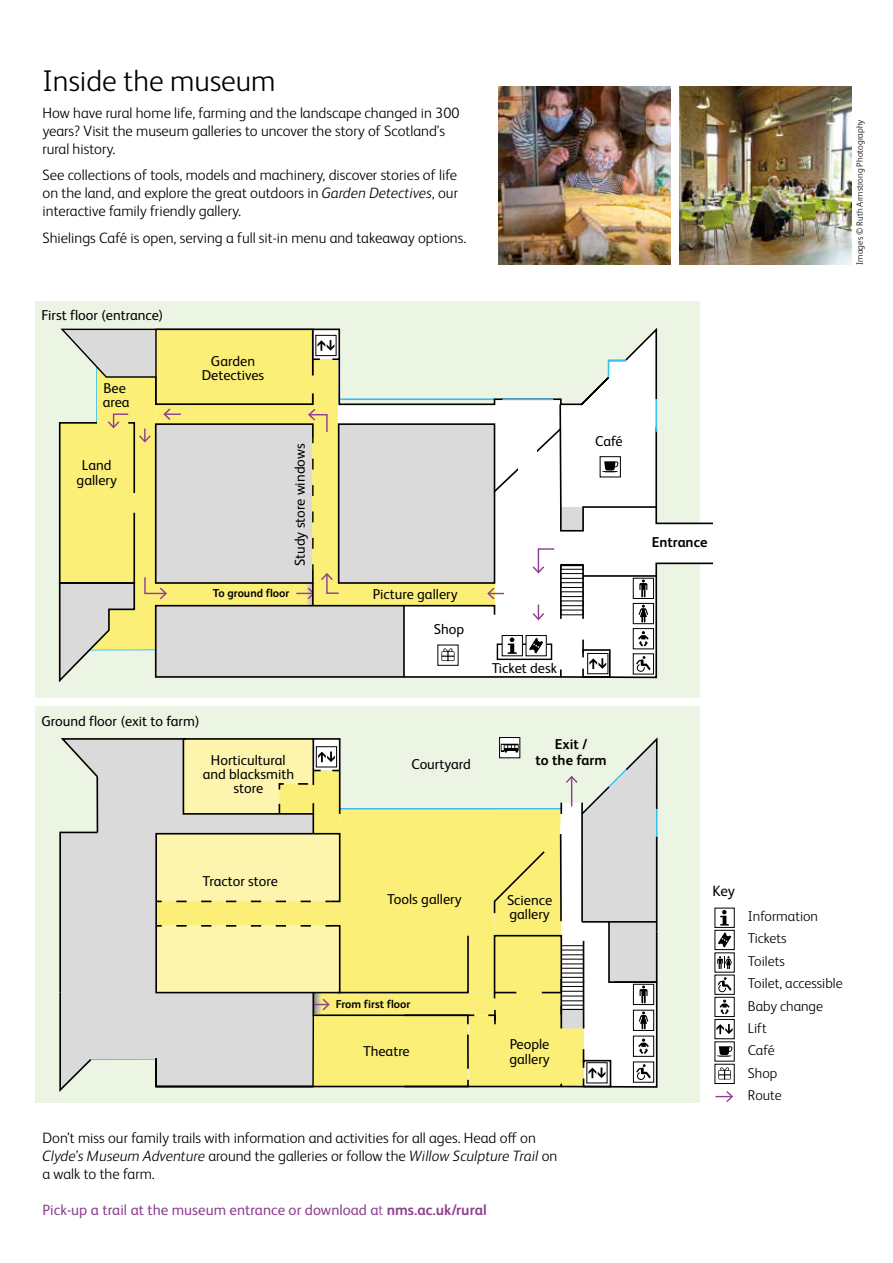
<style>
.page{position:relative;width:893px;height:1263px;background:#fff}
.page>*{position:absolute;margin:0;border:0;box-sizing:border-box;transform-origin:0 0}
.t1{font:300 30px "FS Albert Pro";color:#000}
.t2{font:300 15px/18px "FS Albert Pro";color:#000}
.t3{font:15px "FS Albert Pro";color:#8e4091}
.t4{font:15px "FS Albert Pro";color:#000}
.t5{font:14.25px/14.2px "FS Albert Pro";color:#000;text-align:center}
.t6{font:300 14.25px/22.5px "FS Albert Pro";color:#000}
.t7{font:700 14.25px/16.4px "FS Albert Pro";color:#000;text-align:center}
.t8{font:700 11.4px "FS Albert Pro";color:#000}
.t9{font:300 9px "FS Albert Pro";color:#000}
.s1{font-style:italic}
.s2{font-weight:300}
.s3{font-weight:700}
</style>
<div class="page">
<div style="left:35px;top:301px;width:665px;height:397px;background:#ecf4e3"></div>
<div style="left:35px;top:706px;width:665px;height:396px;background:#ecf4e3"></div>
<svg style="left:58px;top:328px;width:654px;height:355px"></svg>
<svg style="left:59px;top:737px;width:599px;height:355px;background:#e6e1ad"></svg>
<div style="left:715px;top:908px;width:20px;height:20px;border:1px solid #000"></div>
<svg style="left:720px;top:910px;width:9px;height:15px"></svg>
<div style="left:715px;top:930px;width:20px;height:20px;border:1px solid #000"></div>
<svg style="left:718px;top:932px;width:13px;height:15px"></svg>
<svg style="left:717px;top:956px;width:15px;height:13px"></svg>
<div style="left:715px;top:975px;width:20px;height:20px;border:1px solid #000"></div>
<svg style="left:718px;top:977px;width:13px;height:15px"></svg>
<div style="left:715px;top:997px;width:20px;height:20px;border:1px solid #000"></div>
<svg style="left:720px;top:1000px;width:9px;height:14px"></svg>
<div style="left:715px;top:1064px;width:20px;height:20px;border:1px solid #000"></div>
<svg style="left:718px;top:1067px;width:13px;height:13px"></svg>
<div style="left:715px;top:1019px;width:20px;height:20px;border:1px solid #000"></div>
<svg style="left:717px;top:1024px;width:16px;height:10px"></svg>
<svg style="left:717px;top:1046px;width:15px;height:11px"></svg>
<svg style="left:715px;top:1091px;width:18px;height:11px"></svg>
<img style="left:679px;top:86px;width:173px;height:179px">
<img style="left:499px;top:86px;width:172px;height:179px">
<h1 class="t1" style="left:43px;top:60px;width:235px">Inside the museum</h1>
<p class="t2" style="left:43px;top:103px;width:419px">How have rural home life, farming and the landscape changed in 300 years? Visit the museum galleries to uncover the story of Scotland’s rural history.</p>
<p class="t2" style="left:43px;top:165px;width:417px;text-align:justify">See collections of tools, models and machinery, discover stories of life on the land, and explore the great outdoors in <span class="s1">Garden Detectives</span>, our interactive family friendly gallery.</p>
<p class="t2" style="left:43px;top:228px;width:425px">Shielings Café is open, serving a full sit-in menu and takeaway options.</p>
<p class="t5" style="left:41px;top:307px;width:124px">First floor (entrance)</p>
<p class="t5" style="left:103px;top:380px;width:28px;text-align:left">Bee area</p>
<p class="t5" style="left:77px;top:457px;width:42px">Land gallery</p>
<p class="t5" style="left:202px;top:353px;width:64px">Garden<br>Detectives</p>
<p class="t5" style="left:292px;top:566px;width:124px;rotate:-90deg">Study store windows</p>
<p class="t8" style="left:213px;top:585px;width:78px">To ground floor</p>
<p class="t5" style="left:41px;top:713px;width:160px">Ground floor (exit to farm)</p>
<p class="t5" style="left:373px;top:586px;width:86px">Picture gallery</p>
<p class="t5" style="left:434px;top:621px;width:32px">Shop</p>
<p class="t5" style="left:203px;top:752px;width:93px">Horticultural and blacksmith store</p>
<p class="t5" style="left:411px;top:756px;width:61px">Courtyard</p>
<p class="t5" style="left:595px;top:433px;width:29px">Café</p>
<p class="t5" style="left:492px;top:660px;width:67px">Ticket desk</p>
<p class="t7" style="left:535px;top:735px;width:73px">Exit /<br>to the farm</p>
<p class="t7" style="left:652px;top:533px;width:57px">Entrance</p>
<p class="t9" style="left:854px;top:265px;width:146px;rotate:-90deg">Images © Ruth Armstrong Photography</p>
<p class="t5" style="left:202px;top:873px;width:77px">Tractor store</p>
<p class="t5" style="left:387px;top:890px;width:76px">Tools gallery</p>
<p class="t8" style="left:336px;top:995px;width:76px">From first floor</p>
<p class="t5" style="left:363px;top:1043px;width:48px">Theatre</p>
<p class="t5" style="left:507px;top:892px;width:47px;text-align:left">Science gallery</p>
<p class="t5" style="left:509px;top:1036px;width:42px;text-align:left">People gallery</p>
<p class="t2" style="left:43px;top:1128px;width:516px">Don’t miss our family trails with information and activities for all ages. Head off on<br><span class="s1">Clyde’s Museum Adventure</span> around the galleries or follow the <span class="s1">Willow Sculpture Trail</span> on a walk to the farm.</p>
<p class="t3" style="left:43px;top:1199px;width:446px">Pick-up a trail at the museum entrance or download a<span class="s2">t</span> <span class="s3">nms.ac.uk/rural</span></p>
<p class="t4" style="left:713px;top:880px;width:24px">Key</p>
<p class="t6" style="left:748px;top:904px;width:96px">Information<br>Tickets<br>Toilets<br>Toilet, accessible<br>Baby change<br>Lift<br>Café<br>Shop<br>Route</p>
</div>
